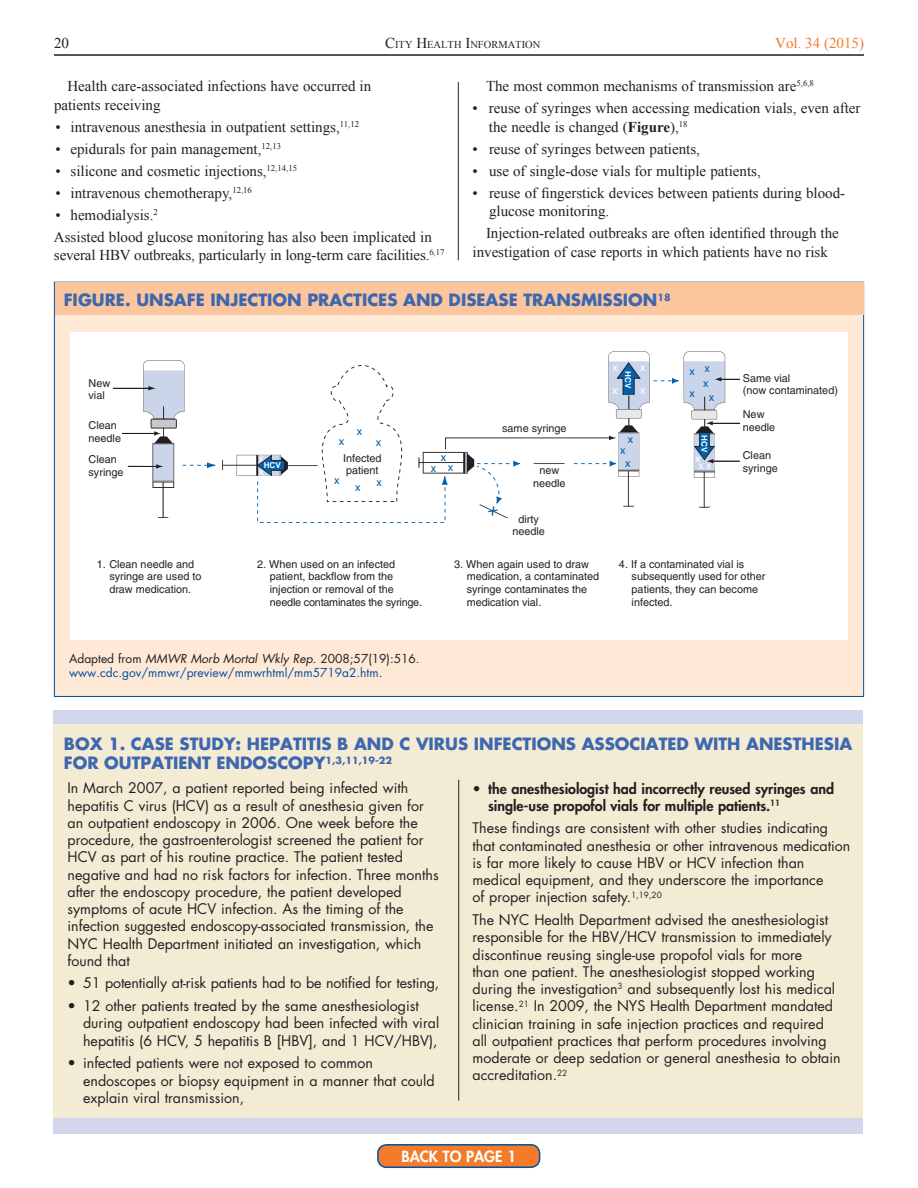
<style>
.page{position:relative;width:918px;height:1188px;background:#fff}
.page>*{position:absolute;margin:0;border:0;box-sizing:border-box;transform-origin:0 0}
.t1{font:700 16.5px/19.5px "Futura";color:#3d67ae}
.t2{font:15px/18.8px "Times New Roman";color:#231f20}
.t3{font:15px "Times New Roman";color:#f47b2a}
.t4{font:800 15px "Futura";color:#fff}
.t5{font:14.25px/17.2px "Futura";color:#231f20}
.t6{font:800 14.25px/17.2px "Futura";color:#231f20}
.t7{font:12px/14.4px "Futura";color:#01509f}
.t8{font:10.8px/12.6px "Helvetica";color:#231f20}
.t9{font:10.8px/13.2px "Helvetica";color:#0161aa;text-align:center}
.t10{font:10.8px/23.1px "Helvetica";color:#fff}
.t11{font:10.5px "Times New Roman";color:#231f20}
.t12{font:700 8.1px "Helvetica";color:#fff}
.s1{font-size:15px}
.s2{font-weight:700}
.s3{color:#231f20}
.s4{font-style:italic;color:#231f20}
.s5{font-weight:400}
</style>
<div class="page">
<hr style="left:54px;top:54px;width:810px;height:2px;background:#231f20">
<hr style="left:458px;top:82px;width:1px;height:178px;background:#231f20">
<div style="left:53px;top:710px;width:810px;height:424px;background:#d2d6eb"></div>
<div style="left:53px;top:724px;width:810px;height:394px;background:#f3ebd4"></div>
<div style="left:54px;top:282px;width:810px;height:415px;background:#fee8d6;border:1px solid #01509f"></div>
<div style="left:55px;top:283px;width:808px;height:32px;background:#fbc69d"></div>
<div style="left:70px;top:332px;width:778px;height:308px;background:#fff"></div>
<hr style="left:113px;top:388px;width:37px;height:1px;background:#231f20">
<hr style="left:122px;top:433px;width:34px;height:1px;background:#231f20">
<hr style="left:128px;top:466px;width:30px;height:1px;background:#231f20">
<svg style="left:143px;top:360px;width:72px;height:158px"></svg>
<svg style="left:684px;top:352px;width:56px;height:156px"></svg>
<hr style="left:458px;top:780px;width:1px;height:321px;background:#231f20">
<div style="left:378px;top:1145px;width:162px;height:22px;background:#f47b2a;border-radius:9px"></div>
<div style="left:377px;top:1144px;width:163px;height:24px;border:2px solid #01509f;border-radius:9px"></div>
<svg style="left:222px;top:352px;width:456px;height:171px"></svg>
<p class="t2" style="left:54px;top:33px;width:16px">20</p>
<p class="t11" style="left:385px;top:37px;width:157px"><span class="s1">C</span>ITY <span class="s1">H</span>EALTH <span class="s1">I</span>NFORMATION</p>
<p class="t3" style="left:775px;top:32px;width:90px">Vol. 34 (2015)</p>
<p class="t2" style="left:54px;top:76px;width:319px;text-indent:14px">Health care-associated infections have occurred in patients receiving</p>
<p class="t2" style="left:56px;top:117px;width:305px">• intravenous anesthesia in outpatient settings,<sup>11,12</sup></p>
<p class="t2" style="left:55px;top:139px;width:227px">• epidurals for pain management,<sup>12,13</sup></p>
<p class="t2" style="left:56px;top:161px;width:243px">• silicone and cosmetic injections,<sup>12,14,15</sup></p>
<p class="t2" style="left:56px;top:183px;width:198px">• intravenous chemotherapy,<sup>12,16</sup></p>
<p class="t2" style="left:54px;top:203px;width:379px;line-height:22px">• hemodialysis.<sup>2<br></sup>Assisted blood glucose monitoring has also been implicated in</p>
<p class="t2" style="left:54px;top:246px;width:392px">several HBV outbreaks, particularly in long-term care facilities.<sup>6,17</sup></p>
<p class="t2" style="left:486px;top:76px;width:330px">The most common mechanisms of transmission are<sup>5,6,8</sup></p>
<p class="t2" style="left:489px;top:98px;width:373px;text-indent:-16px">• reuse of syringes when accessing medication vials, even after the needle is changed (<span class="s2">Figure</span>),<sup>18</sup></p>
<p class="t2" style="left:472px;top:139px;width:229px">• reuse of syringes between patients,</p>
<p class="t2" style="left:472px;top:161px;width:290px">• use of single-dose vials for multiple patients,</p>
<p class="t2" style="left:489px;top:183px;width:358px;text-indent:-16px">• reuse of fingerstick devices between patients during blood&shy;glucose monitoring.</p>
<p class="t2" style="left:472px;top:224px;width:368px;text-indent:14px">Injection-related outbreaks are often identified through the investigation of case reports in which patients have no risk</p>
<p class="t1" style="left:64px;top:290px;width:608px">FIGURE. UNSAFE INJECTION PRACTICES AND DISEASE TRANSMISSION<sup>18</sup></p>
<p class="t8" style="left:89px;top:376px;width:23px">New vial</p>
<p class="t8" style="left:89px;top:419px;width:34px">Clean needle</p>
<p class="t8" style="left:89px;top:453px;width:36px">Clean syringe</p>
<p class="t8" style="left:343px;top:451px;width:40px">Infected patient</p>
<p class="t9" style="left:357px;top:425px;width:7px">x</p>
<p class="t9" style="left:339px;top:434px;width:7px">x</p>
<p class="t9" style="left:376px;top:435px;width:7px">x</p>
<p class="t10" style="left:259px;top:451px;width:7px;line-height:13.4px">x x</p>
<p class="t12" style="left:264px;top:460px;width:19px">HCV</p>
<p class="t9" style="left:334px;top:473px;width:7px">x</p>
<p class="t9" style="left:377px;top:475px;width:7px">x</p>
<p class="t9" style="left:355px;top:481px;width:7px">x</p>
<p class="t9" style="left:441px;top:451px;width:7px">x</p>
<p class="t9" style="left:431px;top:461px;width:24px">x x</p>
<p class="t8" style="left:502px;top:422px;width:66px">same syringe</p>
<p class="t8" style="left:533px;top:464px;width:34px;text-align:center">new needle</p>
<p class="t8" style="left:512px;top:513px;width:34px;text-align:center">dirty needle</p>
<p class="t10" style="left:613px;top:356px;width:7px">x x</p>
<p class="t12" style="left:633px;top:371px;width:19px;rotate:90deg">HCV</p>
<p class="t10" style="left:640px;top:356px;width:7px">x</p>
<p class="t10" style="left:640px;top:379px;width:7px">x</p>
<p class="t9" style="left:689px;top:364px;width:7px">x</p>
<p class="t9" style="left:690px;top:387px;width:7px">x</p>
<p class="t9" style="left:704px;top:361px;width:7px">x</p>
<p class="t9" style="left:709px;top:391px;width:7px">x</p>
<p class="t9" style="left:703px;top:376px;width:7px">x</p>
<p class="t9" style="left:628px;top:433px;width:7px">x</p>
<p class="t9" style="left:620px;top:444px;width:12px">x x</p>
<p class="t12" style="left:709px;top:435px;width:19px;rotate:90deg">HCV</p>
<p class="t10" style="left:695px;top:446px;width:7px">x</p>
<p class="t10" style="left:699px;top:454px;width:15px">xx</p>
<p class="t8" style="left:743px;top:372px;width:97px">Same vial<br>(now contaminated)</p>
<p class="t8" style="left:743px;top:408px;width:34px">New needle</p>
<p class="t8" style="left:743px;top:449px;width:36px">Clean syringe</p>
<p class="t8" style="left:109px;top:557px;width:94px;text-indent:-13px">1. Clean needle and syringe are used to draw medication.</p>
<p class="t8" style="left:270px;top:557px;width:154px;text-indent:-13px">2. When used on an infected patient, backflow from the injection or removal of the needle contaminates the syringe.</p>
<p class="t8" style="left:467px;top:557px;width:134px;text-indent:-13px">3. When again used to draw medication, a contaminated syringe contaminates the medication vial.</p>
<p class="t8" style="left:632px;top:557px;width:135px;text-indent:-13px">4. If a contaminated vial is subsequently used for other patients, they can become infected.</p>
<p class="t7" style="left:69px;top:651px;width:352px"><span class="s3">Adapted from</span> <span class="s4">MMWR Morb Mortal Wkly Rep.</span> <span class="s3">2008;57(19):516. </span>www.cdc.gov/mmwr/preview/mmwrhtml/mm5719a2.htm<span class="s3">.</span></p>
<p class="t1" style="left:64px;top:733px;width:790px">BOX 1. CASE STUDY: HEPATITIS B AND C VIRUS INFECTIONS ASSOCIATED WITH ANESTHESIA<br>FOR OUTPATIENT ENDOSCOPY<sup>1,3,11,19-22</sup></p>
<p class="t5" style="left:68px;top:780px;width:373px">In March 2007, a patient reported being infected with hepatitis C virus (HCV) as a result of anesthesia given for an outpatient endoscopy in 2006. One week before the procedure, the gastroenterologist screened the patient for HCV as part of his routine practice. The patient tested negative and had no risk factors for infection. Three months after the endoscopy procedure, the patient developed symptoms of acute HCV infection. As the timing of the infection suggested endoscopy-associated transmission, the NYC Health Department initiated an investigation, which found that</p>
<p class="t5" style="left:68px;top:975px;width:373px">• 51 potentially at-risk patients had to be notified for testing,</p>
<p class="t5" style="left:83px;top:997px;width:358px;text-indent:-16px">• 12 other patients treated by the same anesthesiologist during outpatient endoscopy had been infected with viral hepatitis (6 HCV, 5 hepatitis B [HBV], and 1 HCV/HBV),</p>
<p class="t5" style="left:83px;top:1055px;width:353px;text-indent:-16px">• infected patients were not exposed to common endoscopes or biopsy equipment in a manner that could explain viral transmission,</p>
<p class="t6" style="left:488px;top:780px;width:348px;text-indent:-16px"><span class="s5">•</span> the anesthesiologist had incorrectly reused syringes and single-use propofol vials for multiple patients.<sup>11</sup></p>
<p class="t5" style="left:473px;top:820px;width:379px">These findings are consistent with other studies indicating that contaminated anesthesia or other intravenous medication is far more likely to cause HBV or HCV infection than medical equipment, and they underscore the importance<br>of proper injection safety.<sup>1,19,20</sup></p>
<p class="t5" style="left:473px;top:911px;width:370px">The NYC Health Department advised the anesthesiologist responsible for the HBV/HCV transmission to immediately discontinue reusing single-use propofol vials for more<br>than one patient. The anesthesiologist stopped working during the investigation<sup>3</sup> and subsequently lost his medical license.<sup>21</sup> In 2009, the NYS Health Department mandated clinician training in safe injection practices and required all outpatient practices that perform procedures involving moderate or deep sedation or general anesthesia to obtain accreditation.<sup>22</sup></p>
<p class="t4" style="left:401px;top:1147px;width:116px">BACK TO PAGE 1</p>
</div>
